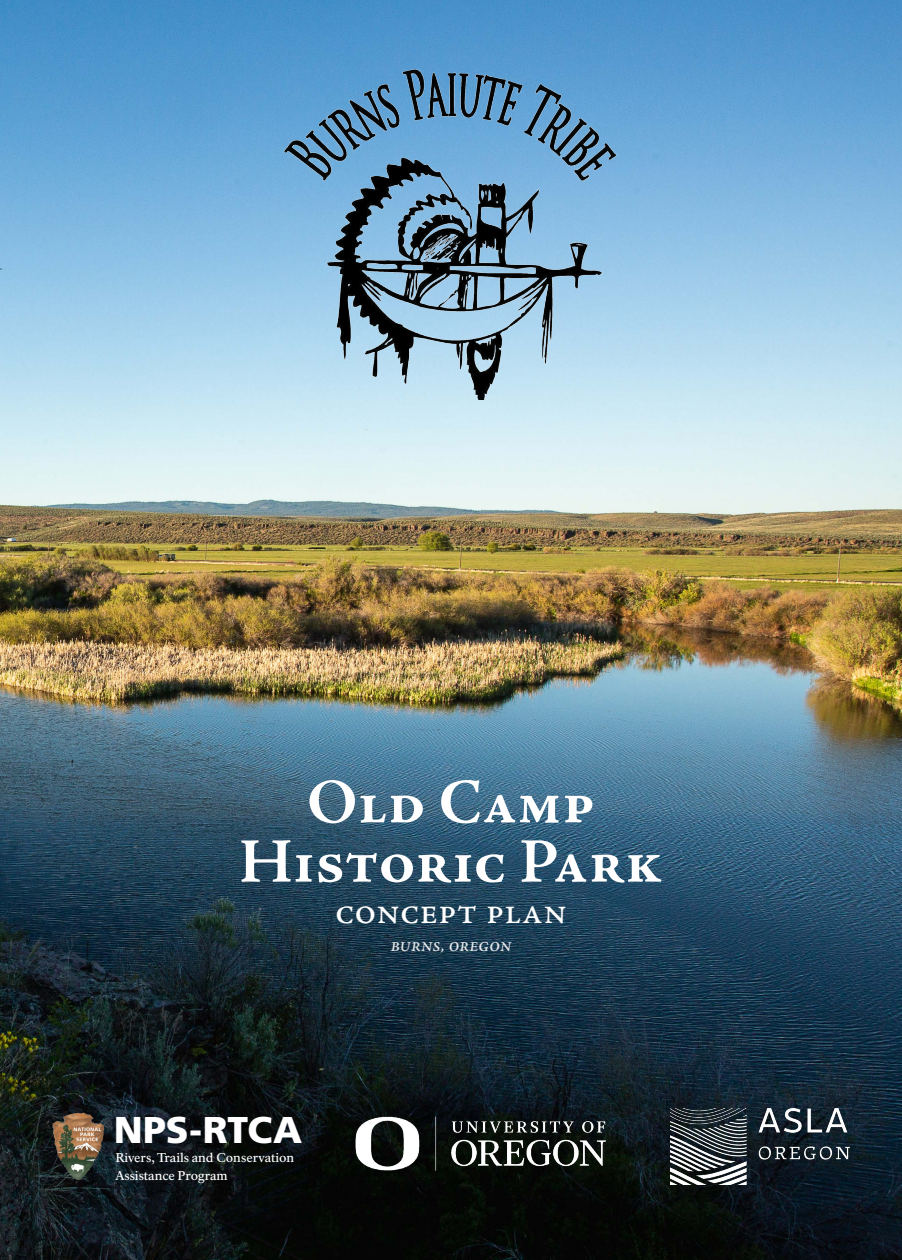
<style>
.page{position:relative;width:902px;height:1260px;background:#fff}
.page>*{position:absolute;margin:0;border:0;box-sizing:border-box;transform-origin:0 0}
.t1{font:700 63.75px/59.4px "Adobe Jenson Pro";color:#fff;text-align:center}
.t2{font:39.5px "Adobe Jenson Pro";color:#fff}
.t3{font:900 37.25px "H Frutiger LT Std";color:#fff}
.t4{font:13.75px "Adobe Jenson Pro Semibold It Capt";letter-spacing:.04em;color:#fff}
.t5{font:500 12.62px/17.8px "NPS Rawlinson OT";color:#fff}
</style>
<div class="page">
<img style="left:0;top:0;width:901px;height:1260px">
<img style="left:284px;top:68px;width:334px;height:332px">
<img style="left:352px;top:1115px;width:255px;height:55px">
<img style="left:670px;top:1109px;width:179px;height:76px">
<img style="left:52px;top:1113px;width:35px;height:67px">
<h1 class="t1" style="left:239px;top:774px;width:425px">Old Camp<br>Historic Park</h1>
<h2 class="t2" style="left:335px;top:888px;width:233px">concept plan</h2>
<p class="t4" style="left:390px;top:938px;width:122px">BURNS, OREGON</p>
<h3 class="t3" style="left:114px;top:1108px;width:190px">NPS-RTCA</h3>
<p class="t5" style="left:115px;top:1149px;width:180px">Rivers, Trails and Conservation<br>Assistance Program</p>
</div>
